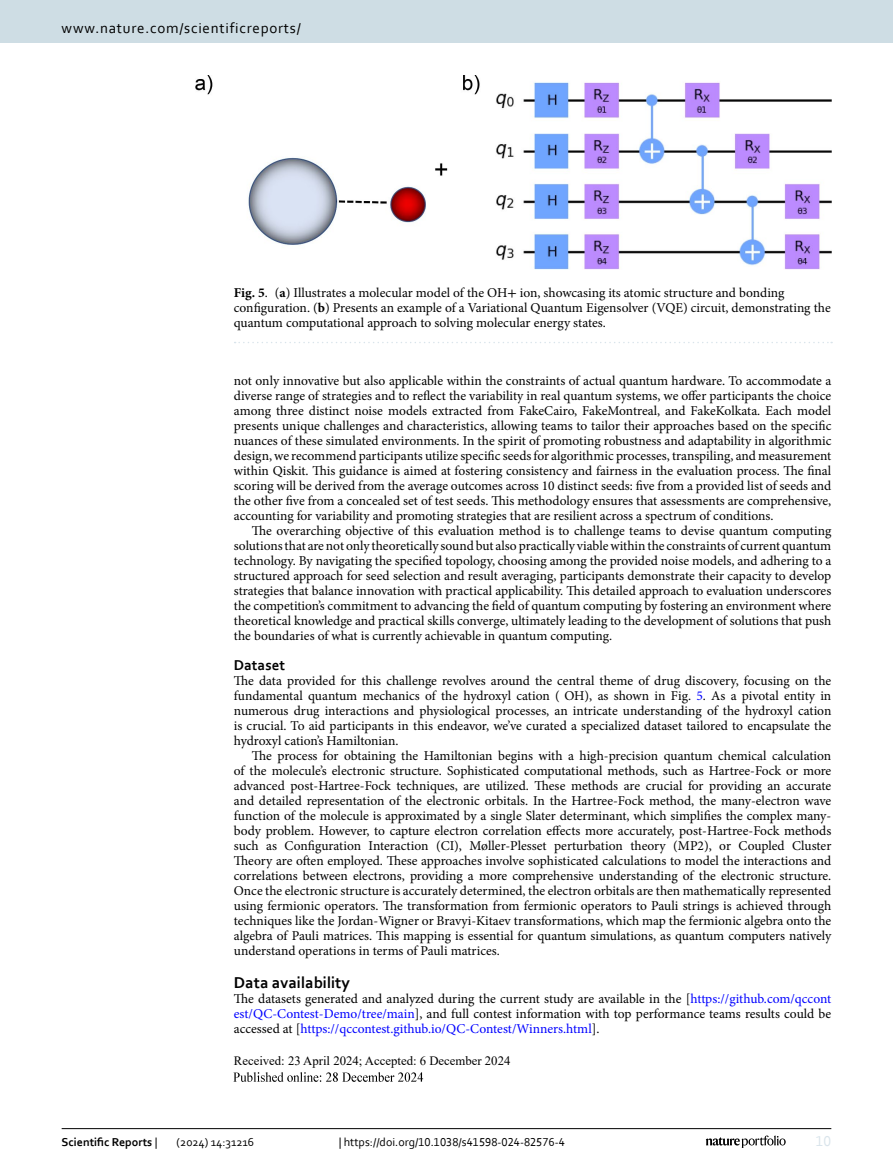
<style>
.page{position:relative;width:893px;height:1174px;background:#fff}
.page>*{position:absolute;margin:0;border:0;box-sizing:border-box;transform-origin:0 0}
.Endmatter_Heading{font:700 16.5px "Corbel";color:#000}
.t1{font:15px "Corbel";letter-spacing:.05em;color:#000}
.Head_2{font:700 15px "Corbel";color:#000}
.t2{font:15px "Corbel";color:#d9e4eb}
.Body_Text_Indent{font:13.5px/15px "Minion Pro";color:#000;text-align:justify}
.Body_Text{font:13.5px/15px "Minion Pro";letter-spacing:-.005em;color:#000;text-align:justify}
.Data_Availability{font:13.5px/15px "Minion Pro";color:#000;text-align:justify}
.Figure_Caption{font:13.5px/15px "Minion Pro";letter-spacing:-.005em;color:#000}
.Article_History{font:12.75px "Times New Roman";color:#000}
.t3{font:12px "Corbel";color:#000}
.t4{font:700 12px "Corbel";color:#000}
.s1{font-weight:700}
.s2{font-family:"STIX"}
.s3{color:#00f}
.s4{font-weight:400}
</style>
<div class="page">
<img style="left:234px;top:1072px;width:190px;height:10px">
<img style="left:195px;top:76px;width:636px;height:193px">
<svg style="left:235px;top:342px;width:597px;height:1px"></svg>
<hr style="left:62px;top:1128px;width:769px;height:1px;background:#000">
<svg style="left:706px;top:1135px;width:80px;height:12px"></svg>
<div style="left:0;top:0;width:893px;height:43px;background:#cedde4"></div>
<p class="t1" style="left:62px;top:18px;width:241px">www.nature.com/scientificreports/</p>
<p class="Figure_Caption" style="left:234px;top:285px;width:598px"><span class="s1">Fig. 5</span>. (<span class="s1">a</span>) Illustrates a molecular model of the OH<span class="s2">+</span> ion, showcasing its atomic structure and bonding configuration. (<span class="s1">b</span>) Presents an example of a Variational Quantum Eigensolver (VQE) circuit, demonstrating the quantum computational approach to solving molecular energy states.</p>
<p class="Body_Text_Indent" style="left:234px;top:373px;width:599px">not only innovative but also applicable within the constraints of actual quantum hardware. To accommodate a diverse range of strategies and to reflect the variability in real quantum systems, we offer participants the choice among three distinct noise models extracted from FakeCairo, FakeMontreal, and FakeKolkata. Each model presents unique challenges and characteristics, allowing teams to tailor their approaches based on the specific nuances of these simulated environments. In the spirit of promoting robustness and adaptability in algorithmic design, we recommend participants utilize specific seeds for algorithmic processes, transpiling, and measurement within Qiskit. This guidance is aimed at fostering consistency and fairness in the evaluation process. The final scoring will be derived from the average outcomes across 10 distinct seeds: five from a provided list of seeds and the other five from a concealed set of test seeds. This methodology ensures that assessments are comprehensive, accounting for variability and promoting strategies that are resilient across a spectrum of conditions.</p>
<p class="Body_Text_Indent" style="left:234px;top:523px;width:599px;text-indent:18px">The overarching objective of this evaluation method is to challenge teams to devise quantum computing solutions that are not only theoretically sound but also practically viable within the constraints of current quantum technology. By navigating the specified topology, choosing among the provided noise models, and adhering to a structured approach for seed selection and result averaging, participants demonstrate their capacity to develop strategies that balance innovation with practical applicability. This detailed approach to evaluation underscores the competition’s commitment to advancing the field of quantum computing by fostering an environment where theoretical knowledge and practical skills converge, ultimately leading to the development of solutions that push the boundaries of what is currently achievable in quantum computing.</p>
<p class="Head_2" style="left:234px;top:656px;width:53px">Dataset</p>
<p class="Body_Text" style="left:234px;top:673px;width:599px">The data provided for this challenge revolves around the central theme of drug discovery, focusing on the fundamental quantum mechanics of the hydroxyl cation ( OH), as shown in Fig. <span class="s3">5</span>. As a pivotal entity in numerous drug interactions and physiological processes, an intricate understanding of the hydroxyl cation is crucial. To aid participants in this endeavor, we’ve curated a specialized dataset tailored to encapsulate the hydroxyl cation’s Hamiltonian.</p>
<p class="Body_Text_Indent" style="left:234px;top:748px;width:599px;text-indent:18px">The process for obtaining the Hamiltonian begins with a high-precision quantum chemical calculation of the molecule’s electronic structure. Sophisticated computational methods, such as Hartree-Fock or more advanced post-Hartree-Fock techniques, are utilized. These methods are crucial for providing an accurate and detailed representation of the electronic orbitals. In the Hartree-Fock method, the many-electron wave function of the molecule is approximated by a single Slater determinant, which simplifies the complex many&shy;body problem. However, to capture electron correlation effects more accurately, post-Hartree-Fock methods such as Configuration Interaction (CI), Møller-Plesset perturbation theory (MP2), or Coupled Cluster Theory are often employed. These approaches involve sophisticated calculations to model the interactions and correlations between electrons, providing a more comprehensive understanding of the electronic structure.<br>Once the electronic structure is accurately determined, the electron orbitals are then mathematically represented using fermionic operators. The transformation from fermionic operators to Pauli strings is achieved through techniques like the Jordan-Wigner or Bravyi-Kitaev transformations, which map the fermionic algebra onto the algebra of Pauli matrices. This mapping is essential for quantum simulations, as quantum computers natively understand operations in terms of Pauli matrices.</p>
<p class="Endmatter_Heading" style="left:234px;top:972px;width:118px">Data availability</p>
<p class="Data_Availability" style="left:234px;top:991px;width:599px">The datasets generated and analyzed during the current study are available in the [<span class="s3">https://github.com/qccont est/QC-Contest-Demo/tree/main</span>], and full contest information with top performance teams results could be accessed at [<span class="s3">https://qccontest.github.io/QC-Contest/Winners.html</span>].</p>
<p class="Article_History" style="left:234px;top:1051px;width:278px">Received: 23 April 2024; Accepted: 6 December 2024</p>
<p class="t4" style="left:62px;top:1134px;width:97px">Scientific Reports <span class="s4">|</span></p>
<p class="t3" style="left:177px;top:1134px;width:79px">(2024) 14:31216</p>
<p class="t3" style="left:339px;top:1134px;width:228px">| https://doi.org/10.1038/s41598-024-82576-4</p>
<p class="t2" style="left:816px;top:1132px;width:17px">10</p>
</div>
